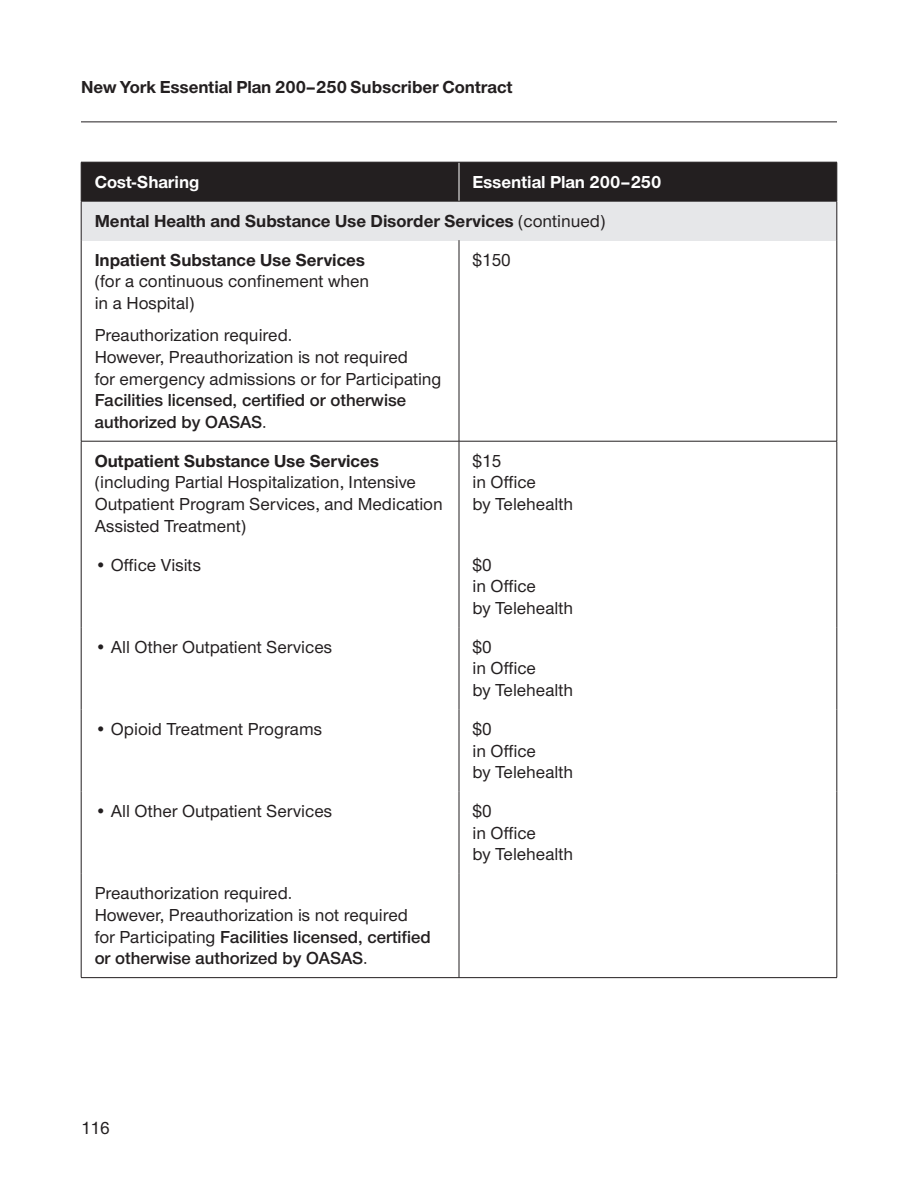
<style>
.page{position:relative;width:918px;height:1188px;background:#fff}
.page>*{position:absolute;margin:0;border:0;box-sizing:border-box;transform-origin:0 0}
.t1{font:500 18px/21.6px "UHC Sans";color:#231f20}
.t2{font:700 18px/39px "UHC Sans";color:#231f20}
.t3{font:600 18px/21.6px "UHC Sans";color:#231f20}
.t4{font:700 18px "UHC Sans";color:#fff}
.s1{color:#fff}
.s2{font-weight:500}
.s3{font-weight:600}
</style>
<div class="page">
<hr style="left:81px;top:122px;width:756px;height:1px;background:#231f20">
<div style="left:82px;top:163px;width:755px;height:38px;background:#231f20"></div>
<div style="left:81px;top:201px;width:756px;height:39px;background:#e6e7e9"></div>
<hr style="left:459px;top:162px;width:1px;height:39px;background:#fff">
<hr style="left:81px;top:162px;width:1px;height:39px;background:#231f20">
<hr style="left:81px;top:162px;width:378px;height:1px;background:#231f20">
<hr style="left:81px;top:201px;width:378px;height:1px;background:#231f20">
<hr style="left:459px;top:162px;width:378px;height:1px;background:#231f20">
<hr style="left:837px;top:162px;width:1px;height:39px;background:#231f20">
<hr style="left:459px;top:201px;width:378px;height:1px;background:#231f20">
<hr style="left:81px;top:240px;width:1px;height:201px;background:#231f20">
<hr style="left:459px;top:240px;width:1px;height:201px;background:#231f20">
<hr style="left:837px;top:240px;width:1px;height:201px;background:#231f20">
<hr style="left:81px;top:201px;width:1px;height:39px;background:#231f20">
<hr style="left:837px;top:201px;width:1px;height:39px;background:#231f20">
<hr style="left:81px;top:545px;width:1px;height:82px;background:#231f20">
<hr style="left:459px;top:545px;width:1px;height:82px;background:#231f20">
<hr style="left:837px;top:545px;width:1px;height:82px;background:#231f20">
<hr style="left:81px;top:627px;width:1px;height:82px;background:#231f20">
<hr style="left:459px;top:627px;width:1px;height:82px;background:#231f20">
<hr style="left:837px;top:627px;width:1px;height:82px;background:#231f20">
<hr style="left:81px;top:709px;width:1px;height:83px;background:#231f20">
<hr style="left:459px;top:709px;width:1px;height:83px;background:#231f20">
<hr style="left:837px;top:709px;width:1px;height:83px;background:#231f20">
<hr style="left:81px;top:792px;width:1px;height:82px;background:#231f20">
<hr style="left:459px;top:792px;width:1px;height:82px;background:#231f20">
<hr style="left:837px;top:792px;width:1px;height:82px;background:#231f20">
<hr style="left:81px;top:874px;width:1px;height:103px;background:#231f20">
<hr style="left:459px;top:874px;width:1px;height:103px;background:#231f20">
<hr style="left:837px;top:874px;width:1px;height:103px;background:#231f20">
<hr style="left:81px;top:977px;width:378px;height:1px;background:#231f20">
<hr style="left:459px;top:977px;width:378px;height:1px;background:#231f20">
<hr style="left:81px;top:441px;width:378px;height:1px;background:#231f20">
<hr style="left:81px;top:441px;width:1px;height:104px;background:#231f20">
<hr style="left:459px;top:441px;width:378px;height:1px;background:#231f20">
<hr style="left:459px;top:441px;width:1px;height:104px;background:#231f20">
<hr style="left:837px;top:441px;width:1px;height:104px;background:#231f20">
<p class="t2" style="left:81px;top:67px;width:433px">New York Essential Plan 200–250 Subscriber Contract</p>
<p class="t4" style="left:95px;top:170px;width:106px">Cost-Sharing</p>
<p class="t2" style="left:95px;top:162px;width:568px;text-indent:378px"><span class="s1">Essential Plan 200–250<br></span>Mental Health and Substance Use Disorder Services <span class="s2">(continued)<br></span>Inpatient Substance Use Services</p>
<p class="t1" style="left:95px;top:270px;width:276px">(for a continuous confinement when in a Hospital)</p>
<p class="t1" style="left:95px;top:324px;width:348px">Preauthorization required.<br>However, Preauthorization is not required<br>for emergency admissions or for Participating</p>
<p class="t3" style="left:95px;top:389px;width:313px">Facilities licensed, certified or otherwise authorized by OASAS<span class="s2">.</span></p>
<p class="t1" style="left:473px;top:248px;width:40px">$150</p>
<p class="t2" style="left:95px;top:441px;width:286px">Outpatient Substance Use Services</p>
<p class="t1" style="left:95px;top:471px;width:350px">(including Partial Hospitalization, Intensive<br>Outpatient Program Services, and Medication<br>Assisted Treatment)</p>
<p class="t1" style="left:473px;top:449px;width:102px">$15<br>in Office<br>by Telehealth</p>
<p class="t1" style="left:95px;top:553px;width:108px">• Office Visits</p>
<p class="t1" style="left:473px;top:553px;width:102px">$0<br>in Office<br>by Telehealth</p>
<p class="t1" style="left:95px;top:635px;width:239px">• All Other Outpatient Services</p>
<p class="t1" style="left:473px;top:635px;width:102px">$0<br>in Office<br>by Telehealth</p>
<p class="t1" style="left:95px;top:717px;width:229px">• Opioid Treatment Programs</p>
<p class="t1" style="left:473px;top:717px;width:102px">$0<br>in Office<br>by Telehealth</p>
<p class="t1" style="left:95px;top:800px;width:239px">• All Other Outpatient Services</p>
<p class="t1" style="left:473px;top:800px;width:102px">$0<br>in Office<br>by Telehealth</p>
<p class="t1" style="left:95px;top:882px;width:337px">Preauthorization required.<br>However, Preauthorization is not required for Participating <span class="s3">Facilities licensed, certified or otherwise authorized by OASAS</span>.</p>
<p class="t1" style="left:81px;top:1116px;width:30px">116</p>
</div>
